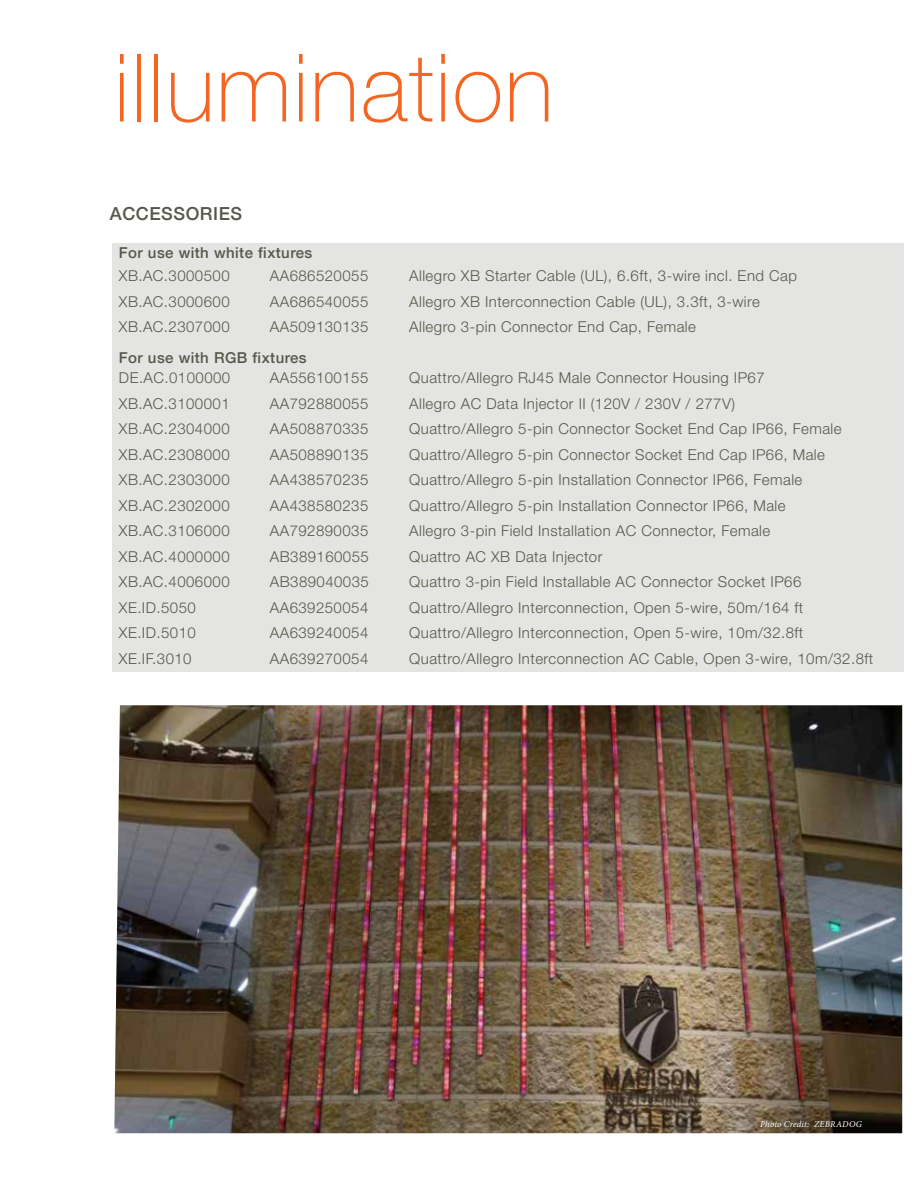
<style>
.page{position:relative;width:918px;height:1188px;background:#fff}
.page>*{position:absolute;margin:0;border:0;box-sizing:border-box;transform-origin:0 0}
.t1{font:100 94.5px "Helvetica Neue LT Pro";letter-spacing:.015em;color:#f26522}
.t2{font:500 18px "Helvetica 65";letter-spacing:.03em;color:#58574b}
.t3{font:300 15px/25.5px "Helvetica Neue LT Pro";letter-spacing:.03em;color:#58574b}
.t4{font:500 15px "Helvetica 65";letter-spacing:.03em;color:#58574b}
.t5{font:italic 9px "Minion Pro";letter-spacing:.02em;color:#fff}
</style>
<div class="page">
<img style="left:114px;top:705px;width:788px;height:428px">
<div style="left:112px;top:243px;width:792px;height:428px;background:#e4e4e2"></div>
<h1 class="t1" style="left:114px;top:32px;width:441px">illumination</h1>
<p class="t2" style="left:110px;top:203px;width:134px">ACCESSORIES</p>
<p class="t4" style="left:119px;top:243px;width:195px">For use with white fixtures</p>
<p class="t3" style="left:119px;top:263px;width:112px;text-align:justify">XB.AC.3000500<br>XB.AC.3000600<br>XB.AC.2307000</p>
<p class="t3" style="left:119px;top:365px;width:113px">DE.AC.0100000<br>XB.AC.3100001<br>XB.AC.2304000<br>XB.AC.2308000<br>XB.AC.2303000<br>XB.AC.2302000<br>XB.AC.3106000<br>XB.AC.4000000<br>XB.AC.4006000<br>XE.ID.5050<br>XE.ID.5010<br>XE.IF.3010</p>
<p class="t3" style="left:270px;top:263px;width:100px;text-align:justify">AA686520055<br>AA686540055<br>AA509130135</p>
<p class="t4" style="left:119px;top:349px;width:189px">For use with RGB fixtures</p>
<p class="t3" style="left:270px;top:365px;width:101px;text-align:justify">AA556100155<br>AA792880055<br>AA508870335<br>AA508890135<br>AA438570235<br>AA438580235<br>AA792890035<br>AB389160055<br>AB389040035<br>AA639250054<br>AA639240054<br>AA639270054</p>
<p class="t3" style="left:409px;top:263px;width:389px">Allegro XB Starter Cable (UL), 6.6ft, 3-wire incl. End Cap<br>Allegro XB Interconnection Cable (UL), 3.3ft, 3-wire<br>Allegro 3-pin Connector End Cap, Female</p>
<p class="t3" style="left:409px;top:365px;width:465px">Quattro/Allegro RJ45 Male Connector Housing IP67<br>Allegro AC Data Injector II (120V / 230V / 277V)<br>Quattro/Allegro 5-pin Connector Socket End Cap IP66, Female Quattro/Allegro 5-pin Connector Socket End Cap IP66, Male Quattro/Allegro 5-pin Installation Connector IP66, Female Quattro/Allegro 5-pin Installation Connector IP66, Male<br>Allegro 3-pin Field Installation AC Connector, Female<br>Quattro AC XB Data Injector<br>Quattro 3-pin Field Installable AC Connector Socket IP66<br>Quattro/Allegro Interconnection, Open 5-wire, 50m/164 ft Quattro/Allegro Interconnection, Open 5-wire, 10m/32.8ft Quattro/Allegro Interconnection AC Cable, Open 3-wire, 10m/32.8ft</p>
<p class="t5" style="left:760px;top:1118px;width:103px">Photo Credit: ZEBRADOG</p>
</div>
